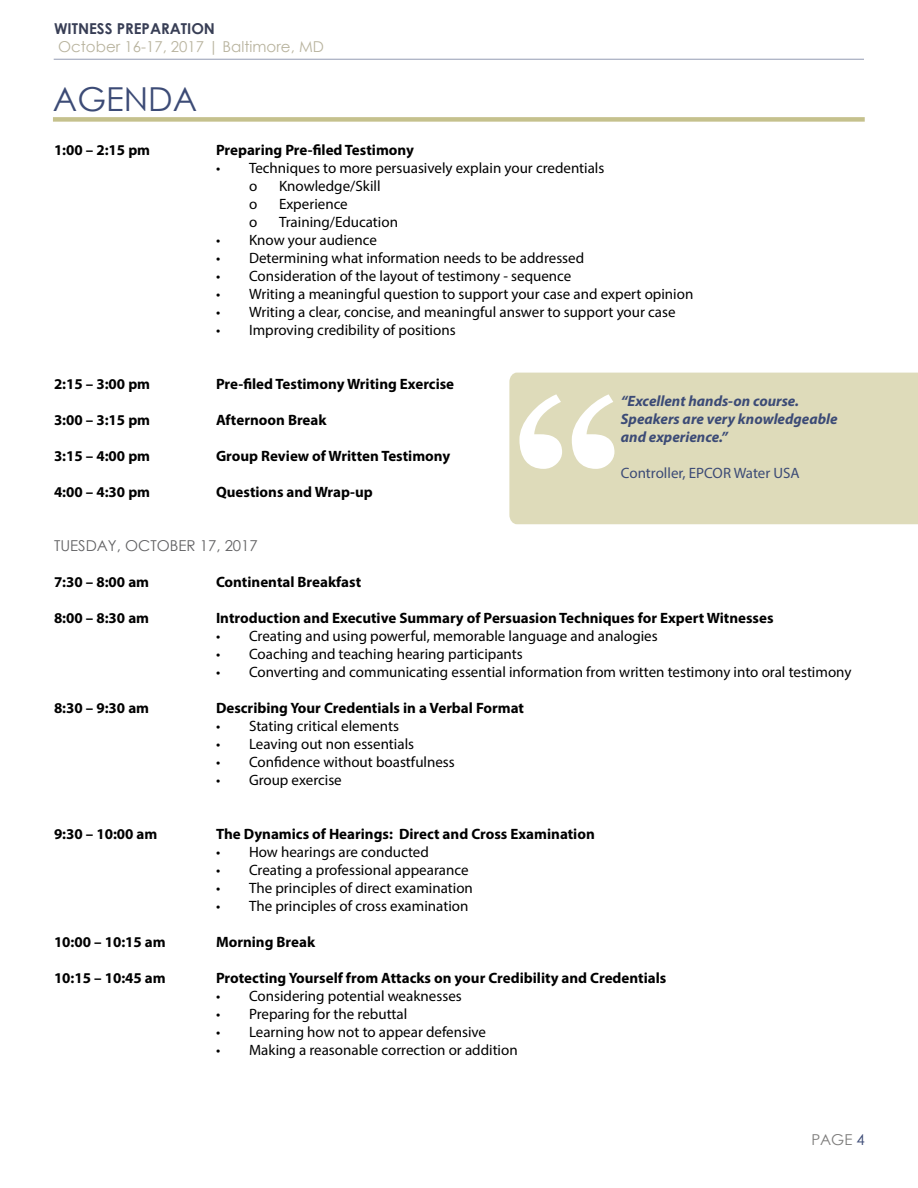
<style>
.page{position:relative;width:918px;height:1188px;background:#fff}
.page>*{position:absolute;margin:0;border:0;box-sizing:border-box;transform-origin:0 0}
.t1{font:33px "Century Gothic";color:#3c4b76}
.t2{font:15px/18px "Myriad Pro";color:#000}
.t3{font:700 15px "Myriad Pro";color:#000}
.t4{font:italic 700 15px/18px "Myriad Pro";color:#3c4b76}
.t5{font:15px "Century Gothic";color:#b9b49f}
.t6{font:15px "Myriad Pro";color:#3c4b76}
.t7{font:15px "Century Gothic";color:#636365}
.t8{font:700 15px "Century Gothic";color:#383e55}
.t9{font:15px "Century Gothic";color:#7d7c7b}
.s1{color:#3c4b76}
</style>
<div class="page">
<hr style="left:54px;top:59px;width:810px;height:1px;background:#3c4b76">
<div style="left:53px;top:117px;width:812px;height:5px;background:#c5c18d"></div>
<div style="left:509px;top:373px;width:409px;height:151px;background:#dedbba"></div>
<svg style="left:519px;top:394px;width:95px;height:75px"></svg>
<p class="t8" style="left:54px;top:17px;width:163px">WITNESS PREPARATION</p>
<p class="t5" style="left:58px;top:36px;width:267px">October 16-17, 2017 | Baltimore, MD</p>
<h1 class="t1" style="left:53px;top:76px;width:146px">AGENDA</h1>
<p class="t3" style="left:54px;top:140px;width:98px">1:00 – 2:15 pm</p>
<p class="t3" style="left:216px;top:140px;width:199px">Preparing Pre-filed Testimony</p>
<p class="t2" style="left:249px;top:159px;width:357px;text-indent:-33px">• Techniques to more persuasively explain your credentials o</p>
<p class="t2" style="left:279px;top:177px;width:103px">Knowledge/Skill</p>
<p class="t2" style="left:249px;top:195px;width:10px">o</p>
<p class="t2" style="left:279px;top:195px;width:70px">Experience</p>
<p class="t2" style="left:249px;top:213px;width:10px">o</p>
<p class="t2" style="left:279px;top:213px;width:121px">Training/Education</p>
<p class="t2" style="left:216px;top:231px;width:162px">• Know your audience</p>
<p class="t2" style="left:216px;top:249px;width:370px">• Determining what information needs to be addressed</p>
<p class="t2" style="left:216px;top:267px;width:357px">• Consideration of the layout of testimony - sequence</p>
<p class="t2" style="left:216px;top:285px;width:479px">• Writing a meaningful question to support your case and expert opinion</p>
<p class="t2" style="left:216px;top:303px;width:461px">• Writing a clear, concise, and meaningful answer to support your case</p>
<p class="t2" style="left:216px;top:321px;width:241px">• Improving credibility of positions</p>
<p class="t3" style="left:54px;top:374px;width:98px">2:15 – 3:00 pm</p>
<p class="t3" style="left:216px;top:374px;width:240px">Pre-filed Testimony Writing Exercise</p>
<p class="t3" style="left:54px;top:410px;width:98px">3:00 – 3:15 pm</p>
<p class="t3" style="left:216px;top:410px;width:112px">Afternoon Break</p>
<p class="t3" style="left:54px;top:446px;width:98px">3:15 – 4:00 pm</p>
<p class="t3" style="left:216px;top:446px;width:236px">Group Review of Written Testimony</p>
<p class="t3" style="left:54px;top:482px;width:98px">4:00 – 4:30 pm</p>
<p class="t3" style="left:216px;top:482px;width:158px">Questions and Wrap-up</p>
<p class="t4" style="left:621px;top:391px;width:218px">“Excellent hands-on course.<br>Speakers are very knowledgeable and experience.”</p>
<p class="t6" style="left:621px;top:463px;width:180px">Controller, EPCOR Water USA</p>
<p class="t7" style="left:54px;top:535px;width:205px">TUESDAY, OCTOBER 17, 2017</p>
<p class="t3" style="left:54px;top:572px;width:97px">7:30 – 8:00 am</p>
<p class="t3" style="left:216px;top:572px;width:147px">Continental Breakfast</p>
<p class="t3" style="left:54px;top:608px;width:97px">8:00 – 8:30 am</p>
<p class="t3" style="left:216px;top:608px;width:559px">Introduction and Executive Summary of Persuasion Techniques for Expert Witnesses</p>
<p class="t2" style="left:216px;top:627px;width:443px">• Creating and using powerful, memorable language and analogies</p>
<p class="t2" style="left:216px;top:645px;width:308px">• Coaching and teaching hearing participants</p>
<p class="t2" style="left:216px;top:663px;width:637px">• Converting and communicating essential information from written testimony into oral testimony</p>
<p class="t3" style="left:54px;top:698px;width:97px">8:30 – 9:30 am</p>
<p class="t3" style="left:216px;top:698px;width:310px">Describing Your Credentials in a Verbal Format</p>
<p class="t2" style="left:216px;top:717px;width:184px">• Stating critical elements</p>
<p class="t2" style="left:216px;top:735px;width:200px">• Leaving out non essentials</p>
<p class="t2" style="left:216px;top:753px;width:240px">• Confidence without boastfulness</p>
<p class="t2" style="left:216px;top:771px;width:127px">• Group exercise</p>
<p class="t3" style="left:54px;top:824px;width:105px">9:30 – 10:00 am</p>
<p class="t3" style="left:216px;top:824px;width:380px">The Dynamics of Hearings: Direct and Cross Examination</p>
<p class="t2" style="left:216px;top:843px;width:214px">• How hearings are conducted</p>
<p class="t2" style="left:216px;top:861px;width:254px">• Creating a professional appearance</p>
<p class="t2" style="left:216px;top:879px;width:258px">• The principles of direct examination</p>
<p class="t2" style="left:216px;top:897px;width:254px">• The principles of cross examination</p>
<p class="t3" style="left:54px;top:932px;width:113px">10:00 – 10:15 am</p>
<p class="t3" style="left:216px;top:932px;width:101px">Morning Break</p>
<p class="t3" style="left:54px;top:968px;width:113px">10:15 – 10:45 am</p>
<p class="t3" style="left:216px;top:968px;width:452px">Protecting Yourself from Attacks on your Credibility and Credentials</p>
<p class="t2" style="left:216px;top:987px;width:247px">• Considering potential weaknesses</p>
<p class="t2" style="left:216px;top:1005px;width:193px">• Preparing for the rebuttal</p>
<p class="t2" style="left:216px;top:1023px;width:272px">• Learning how not to appear defensive</p>
<p class="t2" style="left:216px;top:1041px;width:303px">• Making a reasonable correction or addition</p>
<p class="t9" style="left:811px;top:1129px;width:55px">PAGE <span class="s1">4</span></p>
</div>
